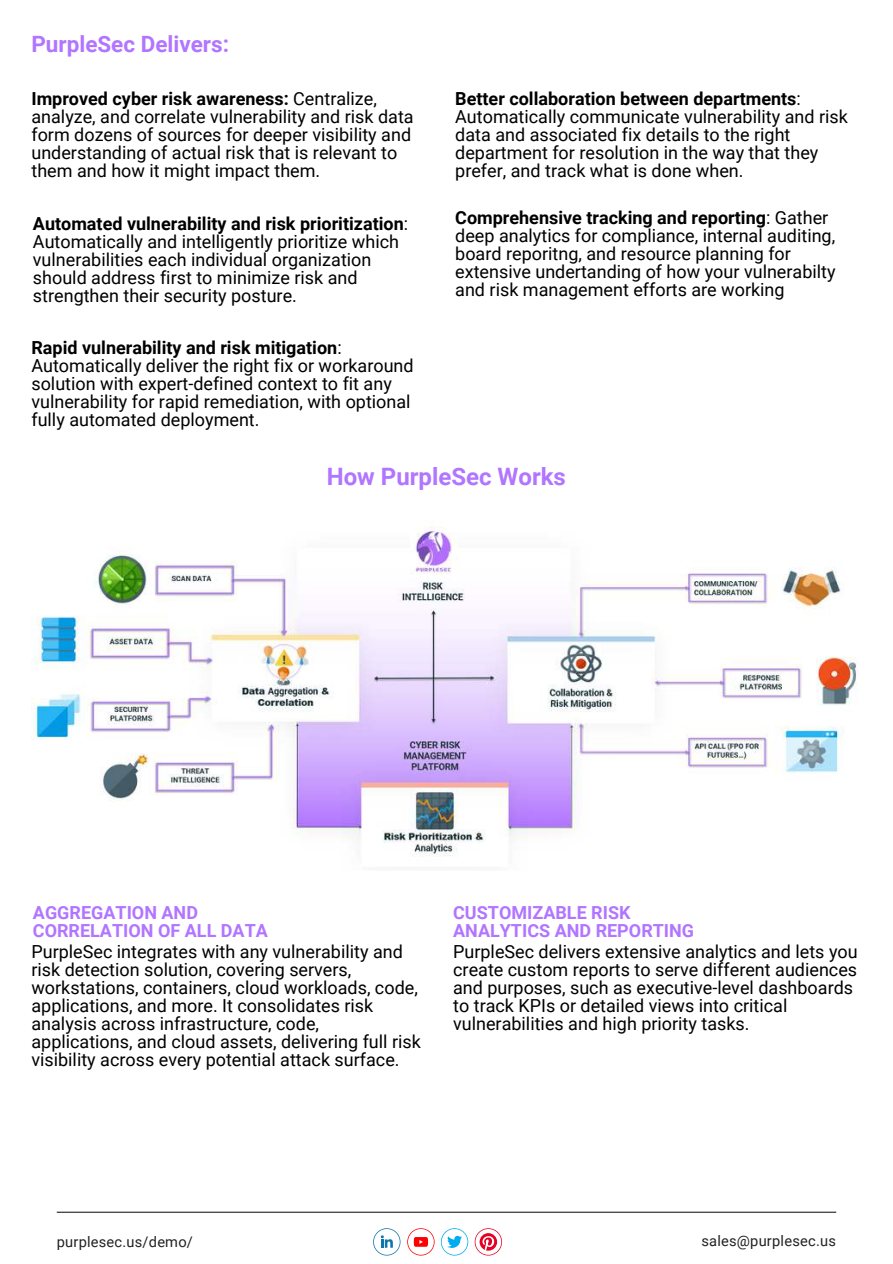
<style>
.page{position:relative;width:893px;height:1264px;background:#fff}
.page>*{position:absolute;margin:0;border:0;box-sizing:border-box;transform-origin:0 0}
.t1{font:700 24px "Roboto";color:#b175ff}
.t2{font:700 22.5px "Roboto";color:#b175ff}
.t3{font:18px/18px "Roboto";color:#000}
.t4{font:700 18px/18px "Roboto";color:#b175ff}
.t5{font:14.7px "Roboto";letter-spacing:.015em;color:#222}
.s1{font-weight:700}
</style>
<div class="page">
<img style="left:31px;top:527px;width:827px;height:330px">
<hr style="left:57px;top:1211px;width:779px;height:1px;background:#222">
<svg style="left:373px;top:1228px;width:27px;height:27px"></svg>
<svg style="left:441px;top:1228px;width:27px;height:27px"></svg>
<svg style="left:407px;top:1228px;width:27px;height:27px"></svg>
<svg style="left:474px;top:1228px;width:28px;height:27px"></svg>
<p class="t2" style="left:31px;top:29px;width:199px">PurpleSec Delivers:</p>
<p class="t3" style="left:31px;top:89px;width:384px"><span class="s1">Improved cyber risk awareness:</span> Centralize, analyze, and correlate vulnerability and risk data form dozens of sources for deeper visibility and understanding of actual risk that is relevant to them and how it might impact them.</p>
<p class="t3" style="left:33px;top:214px;width:376px"><span class="s1">Automated vulnerability and risk prioritization</span>:<br>Automatically and intelligently prioritize which vulnerabilities each individual organization should address first to minimize risk and strengthen their security posture.</p>
<p class="t3" style="left:31px;top:338px;width:384px"><span class="s1">Rapid vulnerability and risk mitigation</span>:<br>Automatically deliver the right fix or workaround solution with expert-defined context to fit any vulnerability for rapid remediation, with optional fully automated deployment.</p>
<p class="t3" style="left:455px;top:89px;width:394px"><span class="s1">Better collaboration between departments</span>:<br>Automatically communicate vulnerability and risk data and associated fix details to the right department for resolution in the way that they prefer, and track what is done when.</p>
<p class="t3" style="left:455px;top:208px;width:382px"><span class="s1">Comprehensive tracking and reporting</span>: Gather deep analytics for compliance, internal auditing, board reporitng, and resource planning for extensive undertanding of how your vulnerabilty and risk management efforts are working</p>
<h1 class="t1" style="left:327px;top:459px;width:240px">How PurpleSec Works</h1>
<p class="t4" style="left:33px;top:902px;width:236px">AGGREGATION AND<br>CORRELATION OF ALL DATA</p>
<p class="t4" style="left:453px;top:902px;width:242px">CUSTOMIZABLE RISK<br>ANALYTICS AND REPORTING</p>
<p class="t3" style="left:31px;top:941px;width:391px">PurpleSec integrates with any vulnerability and risk detection solution, covering servers, workstations, containers, cloud workloads, code, applications, and more. It consolidates risk analysis across infrastructure, code, applications, and cloud assets, delivering full risk visibility across every potential attack surface.</p>
<p class="t3" style="left:453px;top:941px;width:406px">PurpleSec delivers extensive analytics and lets you create custom reports to serve different audiences and purposes, such as executive-level dashboards to track KPIs or detailed views into critical vulnerabilities and high priority tasks.</p>
<p class="t5" style="left:57px;top:1231px;width:138px">purplesec.us/demo/</p>
<p class="t5" style="left:701px;top:1230px;width:136px">sales@purplesec.us</p>
</div>
